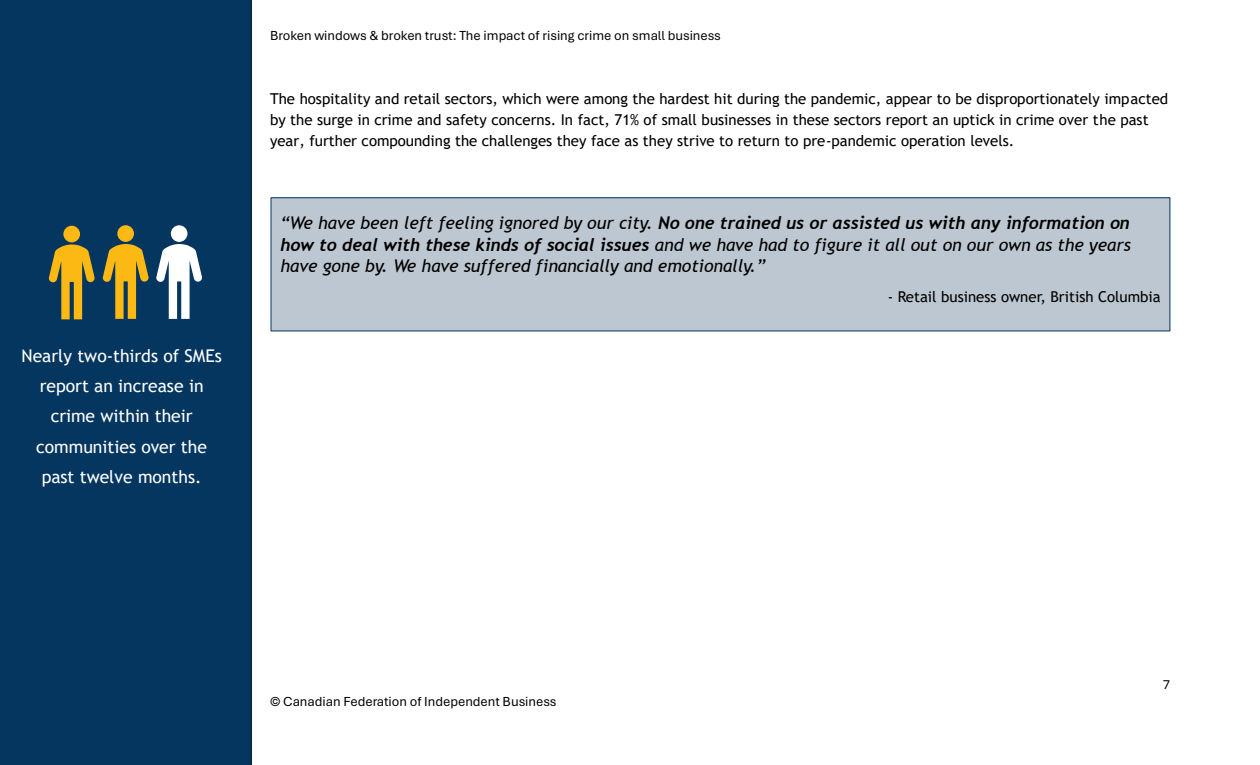
<style>
.page{position:relative;width:1260px;height:765px;background:#fff}
.page>*{position:absolute;margin:0;border:0;box-sizing:border-box;transform-origin:0 0}
.t1{font:italic 17.5px/21.9px "Trebuchet MS";color:#000;text-align:justify}
.t2{font:17.5px/30.5px "Trebuchet MS";color:#fff;text-align:center}
.t3{font:15px/20.9px "Trebuchet MS";color:#000}
.t4{font:13.75px "Aptos";letter-spacing:-.005em;color:#000}
.s1{font-family:"Trebuchet";font-weight:700}
</style>
<div class="page">
<div style="left:0;top:0;width:252px;height:765px;background:#05365f"></div>
<div style="left:271px;top:198px;width:899px;height:133px;background:#bdc7d1"></div>
<div style="left:271px;top:197px;width:899px;height:134px;border:1px solid #05365f"></div>
<div style="left:171px;top:225px;width:16px;height:17px;background:#fff;border-radius:50%"></div>
<svg style="left:156px;top:244px;width:46px;height:75px"></svg>
<div style="left:117px;top:225px;width:17px;height:17px;background:#fdb913;border-radius:50%"></div>
<svg style="left:103px;top:244px;width:46px;height:75px;background:#8d7e34"></svg>
<div style="left:63px;top:226px;width:17px;height:16px;background:#fdb913;border-radius:50%"></div>
<svg style="left:49px;top:244px;width:46px;height:75px;background:#8d7e35"></svg>
<p class="t2" style="left:21px;top:340px;width:202px">Nearly two-thirds of SMEs report an increase in crime within their communities over the past twelve months.</p>
<p class="t4" style="left:270px;top:27px;width:452px">Broken windows &amp; broken trust: The impact of rising crime on small business</p>
<p class="t3" style="left:270px;top:88px;width:900px">The hospitality and retail sectors, which were among the hardest hit during the pandemic, appear to be disproportionately impacted by the surge in crime and safety concerns. In fact, 71% of small businesses in these sectors report an uptick in crime over the past year, further compounding the challenges they face as they strive to return to pre-pandemic operation levels.</p>
<p class="t1" style="left:281px;top:211px;width:852px">“We have been left feeling ignored by our city. <span class="s1">No one trained us or assisted us with any information on how to deal with these kinds of social issues</span> and we have had to figure it all out on our own as the years have gone by. We have suffered financially and emotionally.”</p>
<p class="t3" style="left:888px;top:286px;width:274px">- Retail business owner, British Columbia</p>
<p class="t4" style="left:270px;top:693px;width:288px">© Canadian Federation of Independent Business</p>
<p class="t4" style="left:1163px;top:676px;width:9px">7</p>
</div>
